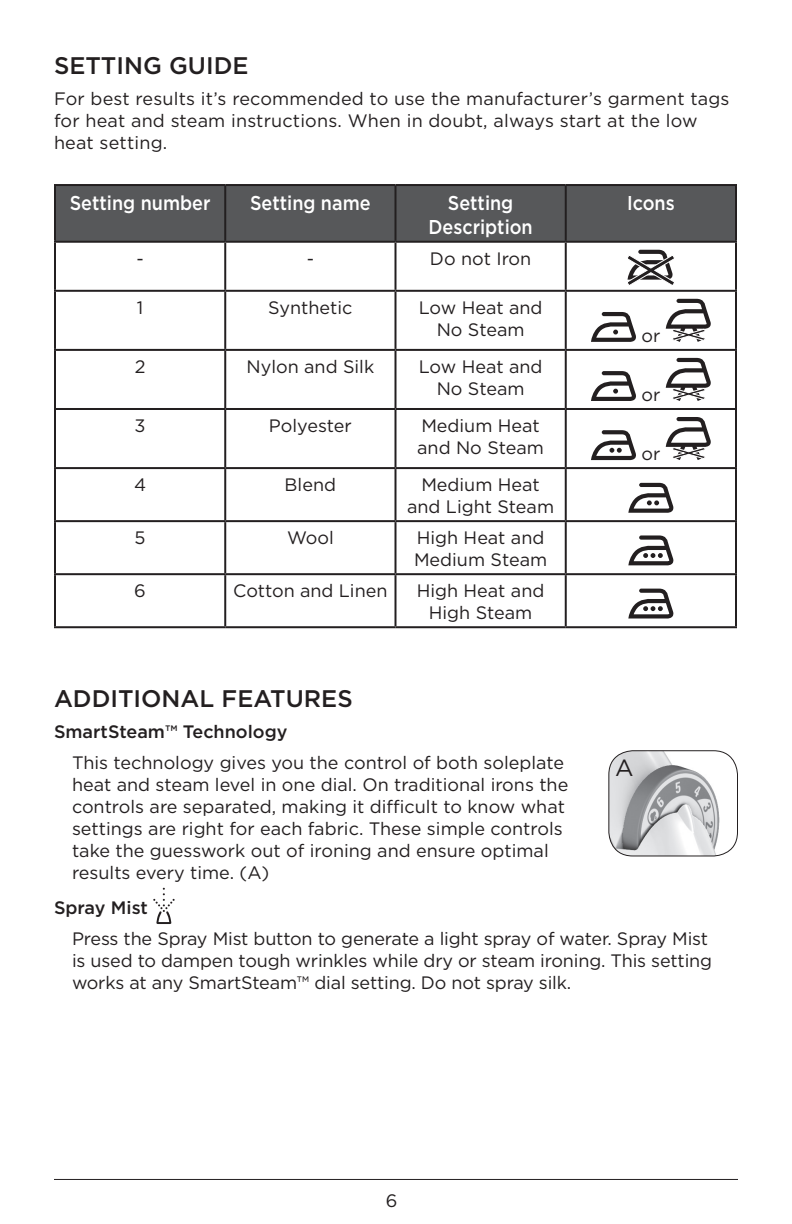
<style>
.page{position:relative;width:792px;height:1224px;background:#fff}
.page>*{position:absolute;margin:0;border:0;box-sizing:border-box;transform-origin:0 0}
.t1{font:500 24px "Gotham";color:#231f20}
.t2{font:23.4px "Gotham";color:#231f20}
.t3{font:500 20px/24px "Gotham";color:#fff;text-align:center;scale:.9 1}
.t4{font:18px/22px "Gotham";color:#231f20}
.t5{font:500 18px "Gotham";color:#231f20}
</style>
<div class="page">
<hr style="left:54px;top:1179px;width:684px;height:1px;background:#231f20">
<div style="left:56px;top:186px;width:679px;height:55px;background:#57585a"></div>
<hr style="left:54px;top:184px;width:171px;height:2px;background:#231f20">
<hr style="left:54px;top:186px;width:2px;height:55px;background:#231f20">
<hr style="left:225px;top:184px;width:171px;height:2px;background:#231f20">
<hr style="left:224px;top:186px;width:2px;height:55px;background:#231f20">
<hr style="left:396px;top:184px;width:170px;height:2px;background:#231f20">
<hr style="left:394px;top:186px;width:2px;height:55px;background:#231f20">
<hr style="left:566px;top:184px;width:171px;height:2px;background:#231f20">
<hr style="left:565px;top:186px;width:2px;height:55px;background:#231f20">
<hr style="left:735px;top:186px;width:2px;height:55px;background:#231f20">
<hr style="left:54px;top:241px;width:171px;height:2px;background:#231f20">
<hr style="left:54px;top:243px;width:2px;height:47px;background:#231f20">
<hr style="left:225px;top:241px;width:171px;height:2px;background:#231f20">
<hr style="left:224px;top:243px;width:2px;height:47px;background:#231f20">
<hr style="left:396px;top:241px;width:170px;height:2px;background:#231f20">
<hr style="left:394px;top:243px;width:2px;height:47px;background:#231f20">
<hr style="left:566px;top:241px;width:171px;height:2px;background:#231f20">
<hr style="left:565px;top:243px;width:2px;height:47px;background:#231f20">
<hr style="left:735px;top:243px;width:2px;height:47px;background:#231f20">
<hr style="left:54px;top:290px;width:171px;height:2px;background:#231f20">
<hr style="left:54px;top:292px;width:2px;height:57px;background:#231f20">
<hr style="left:225px;top:290px;width:171px;height:2px;background:#231f20">
<hr style="left:224px;top:292px;width:2px;height:57px;background:#231f20">
<hr style="left:396px;top:290px;width:170px;height:2px;background:#231f20">
<hr style="left:394px;top:292px;width:2px;height:57px;background:#231f20">
<hr style="left:566px;top:290px;width:171px;height:2px;background:#231f20">
<hr style="left:565px;top:292px;width:2px;height:57px;background:#231f20">
<hr style="left:735px;top:292px;width:2px;height:57px;background:#231f20">
<hr style="left:54px;top:349px;width:171px;height:2px;background:#231f20">
<hr style="left:54px;top:351px;width:2px;height:57px;background:#231f20">
<hr style="left:225px;top:349px;width:171px;height:2px;background:#231f20">
<hr style="left:224px;top:351px;width:2px;height:57px;background:#231f20">
<hr style="left:396px;top:349px;width:170px;height:2px;background:#231f20">
<hr style="left:394px;top:351px;width:2px;height:57px;background:#231f20">
<hr style="left:566px;top:349px;width:171px;height:2px;background:#231f20">
<hr style="left:565px;top:351px;width:2px;height:57px;background:#231f20">
<hr style="left:735px;top:351px;width:2px;height:57px;background:#231f20">
<hr style="left:54px;top:408px;width:171px;height:2px;background:#231f20">
<hr style="left:54px;top:410px;width:2px;height:57px;background:#231f20">
<hr style="left:225px;top:408px;width:171px;height:2px;background:#231f20">
<hr style="left:224px;top:410px;width:2px;height:57px;background:#231f20">
<hr style="left:396px;top:408px;width:170px;height:2px;background:#231f20">
<hr style="left:394px;top:410px;width:2px;height:57px;background:#231f20">
<hr style="left:566px;top:408px;width:171px;height:2px;background:#231f20">
<hr style="left:565px;top:410px;width:2px;height:57px;background:#231f20">
<hr style="left:735px;top:410px;width:2px;height:57px;background:#231f20">
<hr style="left:54px;top:467px;width:171px;height:2px;background:#231f20">
<hr style="left:54px;top:469px;width:2px;height:51px;background:#231f20">
<hr style="left:225px;top:467px;width:171px;height:2px;background:#231f20">
<hr style="left:224px;top:469px;width:2px;height:51px;background:#231f20">
<hr style="left:396px;top:467px;width:170px;height:2px;background:#231f20">
<hr style="left:394px;top:469px;width:2px;height:51px;background:#231f20">
<hr style="left:566px;top:467px;width:171px;height:2px;background:#231f20">
<hr style="left:565px;top:469px;width:2px;height:51px;background:#231f20">
<hr style="left:735px;top:469px;width:2px;height:51px;background:#231f20">
<hr style="left:54px;top:520px;width:171px;height:2px;background:#231f20">
<hr style="left:54px;top:522px;width:2px;height:51px;background:#231f20">
<hr style="left:225px;top:520px;width:171px;height:2px;background:#231f20">
<hr style="left:224px;top:522px;width:2px;height:51px;background:#231f20">
<hr style="left:396px;top:520px;width:170px;height:2px;background:#231f20">
<hr style="left:394px;top:522px;width:2px;height:51px;background:#231f20">
<hr style="left:566px;top:520px;width:171px;height:2px;background:#231f20">
<hr style="left:565px;top:522px;width:2px;height:51px;background:#231f20">
<hr style="left:735px;top:522px;width:2px;height:51px;background:#231f20">
<hr style="left:54px;top:573px;width:171px;height:2px;background:#231f20">
<hr style="left:54px;top:575px;width:2px;height:51px;background:#231f20">
<hr style="left:225px;top:573px;width:171px;height:2px;background:#231f20">
<hr style="left:224px;top:575px;width:2px;height:51px;background:#231f20">
<hr style="left:396px;top:573px;width:170px;height:2px;background:#231f20">
<hr style="left:394px;top:575px;width:2px;height:51px;background:#231f20">
<hr style="left:566px;top:573px;width:171px;height:2px;background:#231f20">
<hr style="left:565px;top:575px;width:2px;height:51px;background:#231f20">
<hr style="left:735px;top:575px;width:2px;height:51px;background:#231f20">
<hr style="left:54px;top:626px;width:171px;height:2px;background:#231f20">
<hr style="left:225px;top:626px;width:171px;height:2px;background:#231f20">
<hr style="left:396px;top:626px;width:170px;height:2px;background:#231f20">
<hr style="left:566px;top:626px;width:171px;height:2px;background:#231f20">
<svg style="left:627px;top:250px;width:48px;height:35px"></svg>
<svg style="left:591px;top:312px;width:45px;height:30px"></svg>
<svg style="left:666px;top:299px;width:45px;height:43px"></svg>
<svg style="left:591px;top:371px;width:45px;height:30px"></svg>
<svg style="left:666px;top:358px;width:45px;height:43px"></svg>
<svg style="left:591px;top:430px;width:45px;height:30px"></svg>
<svg style="left:666px;top:417px;width:45px;height:43px"></svg>
<svg style="left:628px;top:483px;width:46px;height:30px"></svg>
<svg style="left:628px;top:535px;width:46px;height:30px"></svg>
<svg style="left:628px;top:589px;width:46px;height:30px"></svg>
<svg style="left:153px;top:888px;width:22px;height:36px"></svg>
<img style="left:609px;top:751px;width:129px;height:105px">
<div style="left:608px;top:750px;width:130px;height:106px;border:1px solid #231f20;border-radius:24px"></div>
<h1 class="t1" style="left:54px;top:52px;width:196px">SETTING GUIDE</h1>
<p class="t4" style="left:54px;top:87px;width:677px">For best results it’s recommended to use the manufacturer’s garment tags for heat and steam instructions. When in doubt, always start at the low heat setting.</p>
<p class="t3" style="left:70px;top:190px;width:158px">Setting number</p>
<p class="t3" style="left:250px;top:190px;width:136px">Setting name</p>
<p class="t3" style="left:428px;top:190px;width:117px">Setting<br>Description</p>
<p class="t3" style="left:627px;top:190px;width:55px">Icons</p>
<p class="t4" style="left:136px;top:247px;width:9px">-</p>
<p class="t4" style="left:307px;top:247px;width:9px">-</p>
<p class="t4" style="left:430px;top:247px;width:103px">Do not Iron</p>
<p class="t4" style="left:137px;top:296px;width:8px">1</p>
<p class="t4" style="left:268px;top:296px;width:86px">Synthetic</p>
<p class="t4" style="left:419px;top:296px;width:125px;text-align:center">Low Heat and<br>No Steam</p>
<p class="t4" style="left:641px;top:324px;width:20px">or</p>
<p class="t4" style="left:135px;top:355px;width:12px">2</p>
<p class="t4" style="left:246px;top:355px;width:129px">Nylon and Silk</p>
<p class="t4" style="left:419px;top:355px;width:125px;text-align:center">Low Heat and<br>No Steam</p>
<p class="t4" style="left:641px;top:383px;width:20px">or</p>
<p class="t4" style="left:135px;top:414px;width:13px">3</p>
<p class="t4" style="left:269px;top:414px;width:84px">Polyester</p>
<p class="t4" style="left:417px;top:414px;width:128px">Medium Heat and No Steam</p>
<p class="t4" style="left:641px;top:442px;width:20px">or</p>
<p class="t4" style="left:134px;top:473px;width:14px">4</p>
<p class="t4" style="left:285px;top:473px;width:53px">Blend</p>
<p class="t4" style="left:407px;top:473px;width:149px;text-align:center">Medium Heat and Light Steam</p>
<p class="t4" style="left:135px;top:527px;width:13px">5</p>
<p class="t4" style="left:287px;top:527px;width:48px">Wool</p>
<p class="t4" style="left:414px;top:527px;width:135px">High Heat and<br>Medium Steam</p>
<p class="t4" style="left:134px;top:580px;width:13px">6</p>
<p class="t4" style="left:233px;top:580px;width:156px">Cotton and Linen</p>
<p class="t4" style="left:417px;top:580px;width:129px;text-align:center">High Heat and<br>High Steam</p>
<h1 class="t1" style="left:54px;top:685px;width:300px">ADDITIONAL FEATURES</h1>
<p class="t5" style="left:54px;top:721px;width:235px">SmartSteam™ Technology</p>
<p class="t4" style="left:72px;top:751px;width:498px">This technology gives you the control of both soleplate heat and steam level in one dial. On traditional irons the controls are separated, making it difficult to know what settings are right for each fabric. These simple controls take the guesswork out of ironing and ensure optimal results every time. (A)</p>
<p class="t5" style="left:54px;top:897px;width:95px">Spray Mist</p>
<p class="t4" style="left:72px;top:927px;width:642px">Press the Spray Mist button to generate a light spray of water. Spray Mist is used to dampen tough wrinkles while dry or steam ironing. This setting works at any SmartSteam™ dial setting. Do not spray silk.</p>
<p class="t2" style="left:615px;top:755px;width:20px">A</p>
<p class="t4" style="left:386px;top:1189px;width:13px">6</p>
</div>
